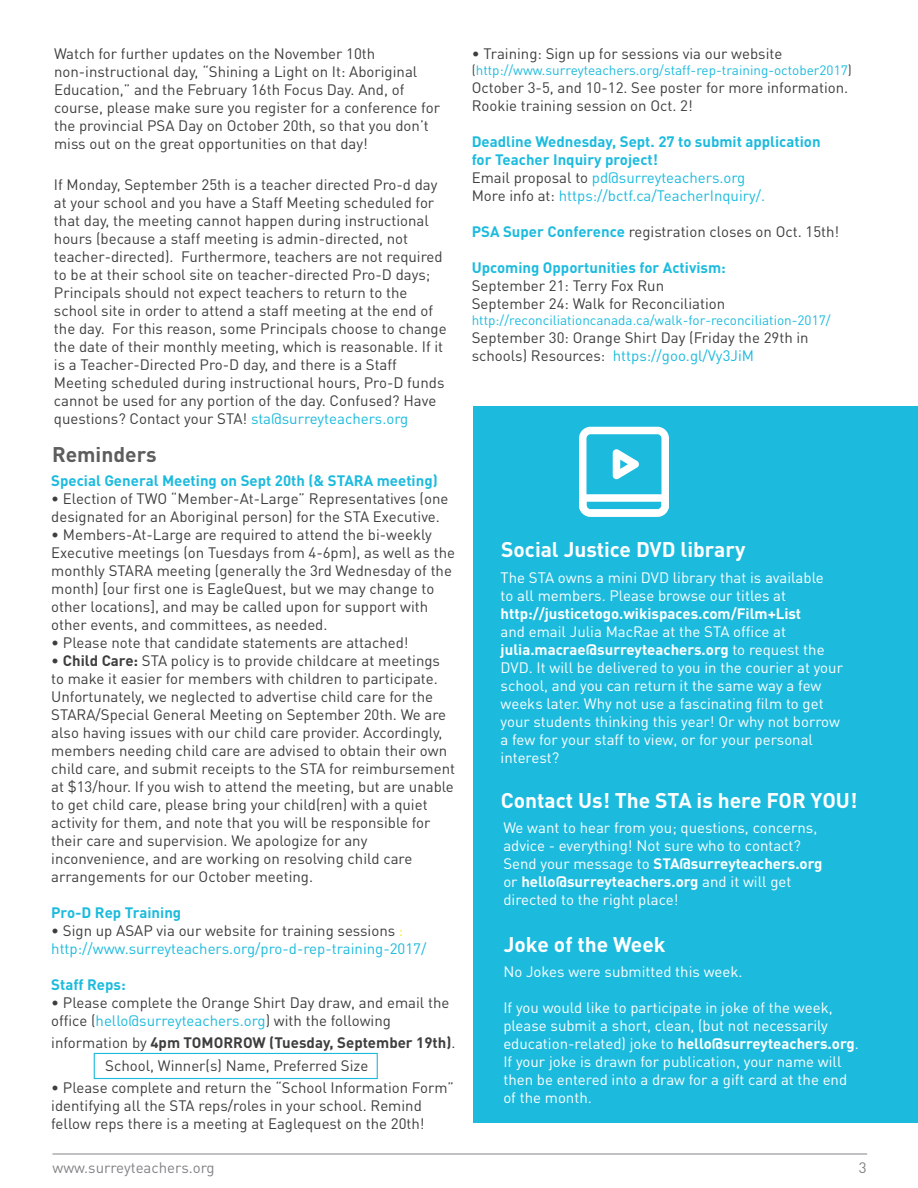
<style>
.page{position:relative;width:918px;height:1188px;background:#fff}
.page>*{position:absolute;margin:0;border:0;box-sizing:border-box;transform-origin:0 0}
.t1{font:700 21px "DIN Pro";color:#fff}
.t2{font:700 21px "DIN Pro";color:#5d5d5d}
.t3{font:15px/18px "DIN Pro";color:#3e3e3f}
.t4{font:15px/18px "DIN Pro";color:#fff}
.t5{font:700 15px/18px "DIN Pro";color:#1cbbde}
.t6{font:15px/18px "DIN Pro";color:#1cbbde}
.t7{font:700 15px "DIN Pro";color:#fff}
.t8{font:15px "DIN Pro";color:#808285}
.t9{font:13.5px "DIN Pro";color:#1cbbde}
.s1{color:#1cbbde}
.s2{font-weight:700}
.s3{color:#3e3e3f}
.s4{color:#fff101}
.s5{font-weight:400;color:#3e3e3f}
.s6{font-weight:400}
.s7{font-weight:700;color:#1cbbde}
</style>
<div class="page">
<hr style="left:52px;top:1154px;width:815px;height:1px;background:#808285">
<div style="left:474px;top:406px;width:444px;height:717px;background:#1cbbde"></div>
<div style="left:94px;top:1053px;width:284px;height:26px;border:1px solid #1cbbde"></div>
<svg style="left:579px;top:427px;width:90px;height:90px"></svg>
<p class="t3" style="left:54px;top:44px;width:387px">Watch for further updates on the November 10th non-instructional day, “Shining a Light on It: Aboriginal Education,” and the February 16th Focus Day. And, of course, please make sure you register for a conference for the provincial PSA Day on October 20th, so that you don’t miss out on the great opportunities on that day!</p>
<p class="t3" style="left:54px;top:175px;width:394px">If Monday, September 25th is a teacher directed Pro-d day at your school and you have a Staff Meeting scheduled for that day, the meeting cannot happen during instructional hours (because a staff meeting is admin-directed, not teacher-directed). Furthermore, teachers are not required to be at their school site on teacher-directed Pro-D days; Principals should not expect teachers to return to the school site in order to attend a staff meeting at the end of the day. For this reason, some Principals choose to change the date of their monthly meeting, which is reasonable. If it is a Teacher-Directed Pro-D day, and there is a Staff Meeting scheduled during instructional hours, Pro-D funds cannot be used for any portion of the day. Confused? Have questions? Contact your STA! <span class="s1">sta@surreyteachers.org</span></p>
<h1 class="t2" style="left:52px;top:440px;width:106px">Reminders</h1>
<p class="t5" style="left:51px;top:471px;width:388px">Special General Meeting on Sept 20th (&amp; STARA meeting)</p>
<p class="t3" style="left:51px;top:489px;width:399px">• Election of TWO “Member-At-Large” Representatives (one designated for an Aboriginal person) for the STA Executive.</p>
<p class="t3" style="left:51px;top:525px;width:405px">• Members-At-Large are required to attend the bi-weekly Executive meetings (on Tuesdays from 4-6pm), as well as the monthly STARA meeting (generally the 3rd Wednesday of the month) [our first one is EagleQuest, but we may change to other locations], and may be called upon for support with other events, and committees, as needed.</p>
<p class="t3" style="left:51px;top:633px;width:359px">• Please note that candidate statements are attached!</p>
<p class="t3" style="left:51px;top:651px;width:405px">• <span class="s2">Child Care:</span> STA policy is to provide childcare at meetings to make it easier for members with children to participate.<br>Unfortunately, we neglected to advertise child care for the STARA/Special General Meeting on September 20th. We are also having issues with our child care provider. Accordingly, members needing child care are advised to obtain their own child care, and submit receipts to the STA for reimbursement at $13/hour. If you wish to attend the meeting, but are unable to get child care, please bring your child(ren) with a quiet activity for them, and note that you will be responsible for their care and supervision. We apologize for any inconvenience, and are working on resolving child care arrangements for our October meeting.</p>
<p class="t5" style="left:51px;top:903px;width:132px">Pro-D Rep Training</p>
<p class="t6" style="left:51px;top:921px;width:377px"><span class="s3">• Sign up ASAP via our website for training sessions</span> <span class="s4">: </span>http://www.surreyteachers.org/pro-d-rep-training-2017/</p>
<p class="t5" style="left:51px;top:975px;width:76px">Staff Reps:</p>
<p class="t3" style="left:51px;top:993px;width:400px">• Please complete the Orange Shirt Day draw, and email the office (<span class="s1">hello@surreyteachers.org</span>) with the following</p>
<p class="t3" style="left:105px;top:1031px;width:352px;line-height:22.5px;text-indent:-54px">information by <span class="s2">4pm TOMORROW (Tuesday, September 19th)</span>.<br>School, Winner(s) Name, Preferred Size</p>
<p class="t3" style="left:51px;top:1078px;width:404px">• Please complete and return the “School Information Form” identifying all the STA reps/roles in your school. Remind fellow reps there is a meeting at Eaglequest on the 20th!</p>
<p class="t3" style="left:472px;top:44px;width:312px">• Training: Sign up for sessions via our website</p>
<p class="t9" style="left:472px;top:61px;width:382px"><span class="s3">(</span>http://www.surreyteachers.org/staff-rep-training-october2017<span class="s3">)</span></p>
<p class="t3" style="left:472px;top:78px;width:378px">October 3-5, and 10-12. See poster for more information.<br>Rookie training session on Oct. 2!</p>
<p class="t5" style="left:472px;top:132px;width:350px">Deadline Wednesday, Sept. 27 to submit application for Teacher Inquiry project!<br><span class="s5">Email proposal to</span> <span class="s6">pd@surreyteachers.org<br></span><span class="s5">More info at:</span> <span class="s6">https://bctf.ca/TeacherInquiry/.</span></p>
<p class="t3" style="left:472px;top:222px;width:369px"><span class="s7">PSA Super Conference</span> registration closes on Oct. 15th!</p>
<p class="t5" style="left:472px;top:258px;width:256px">Upcoming Opportunities for Activism:</p>
<p class="t3" style="left:472px;top:276px;width:255px">September 21: Terry Fox Run<br>September 24: Walk for Reconciliation</p>
<p class="t9" style="left:472px;top:311px;width:360px">http://reconciliationcanada.ca/walk-for-reconciliation-2017/</p>
<p class="t3" style="left:472px;top:328px;width:338px">September 30: Orange Shirt Day (Friday the 29th in schools) Resources: <span class="s1">https://goo.gl/Vy3JiM</span></p>
<h1 class="t1" style="left:501px;top:535px;width:246px">Social Justice DVD library</h1>
<p class="t4" style="left:501px;top:568px;width:325px">The STA owns a mini DVD library that is available to all members. Please browse our titles at</p>
<p class="t7" style="left:501px;top:603px;width:302px">http://justicetogo.wikispaces.com/Film+List</p>
<p class="t4" style="left:501px;top:622px;width:344px">and email Julia MacRae at the STA office at <span class="s2">julia.macrae@surreyteachers.org</span> to request the DVD. It will be delivered to you in the courier at your school, and you can return it the same way a few weeks later. Why not use a fascinating film to get your students thinking this year! Or why not borrow a few for your staff to view, or for your personal interest?</p>
<h1 class="t1" style="left:501px;top:786px;width:358px">Contact Us! The STA is here FOR YOU!</h1>
<p class="t4" style="left:503px;top:818px;width:321px">We want to hear from you; questions, concerns, advice - everything! Not sure who to contact?<br>Send your message to <span class="s2">STA@surreyteachers.org </span>or <span class="s2">hello@surreyteachers.org</span> and it will get directed to the right place!</p>
<h1 class="t1" style="left:504px;top:930px;width:163px">Joke of the Week</h1>
<p class="t4" style="left:503px;top:962px;width:241px">No Jokes were submitted this week.</p>
<p class="t4" style="left:503px;top:998px;width:357px">If you would like to participate in joke of the week, please submit a short, clean, (but not necessarily education-related) joke to <span class="s2">hello@surreyteachers.org</span>.<br>If your joke is drawn for publication, your name will then be entered into a draw for a gift card at the end of the month.</p>
<p class="t8" style="left:52px;top:1158px;width:164px">www.surreyteachers.org</p>
<p class="t8" style="left:859px;top:1158px;width:9px">3</p>
</div>
